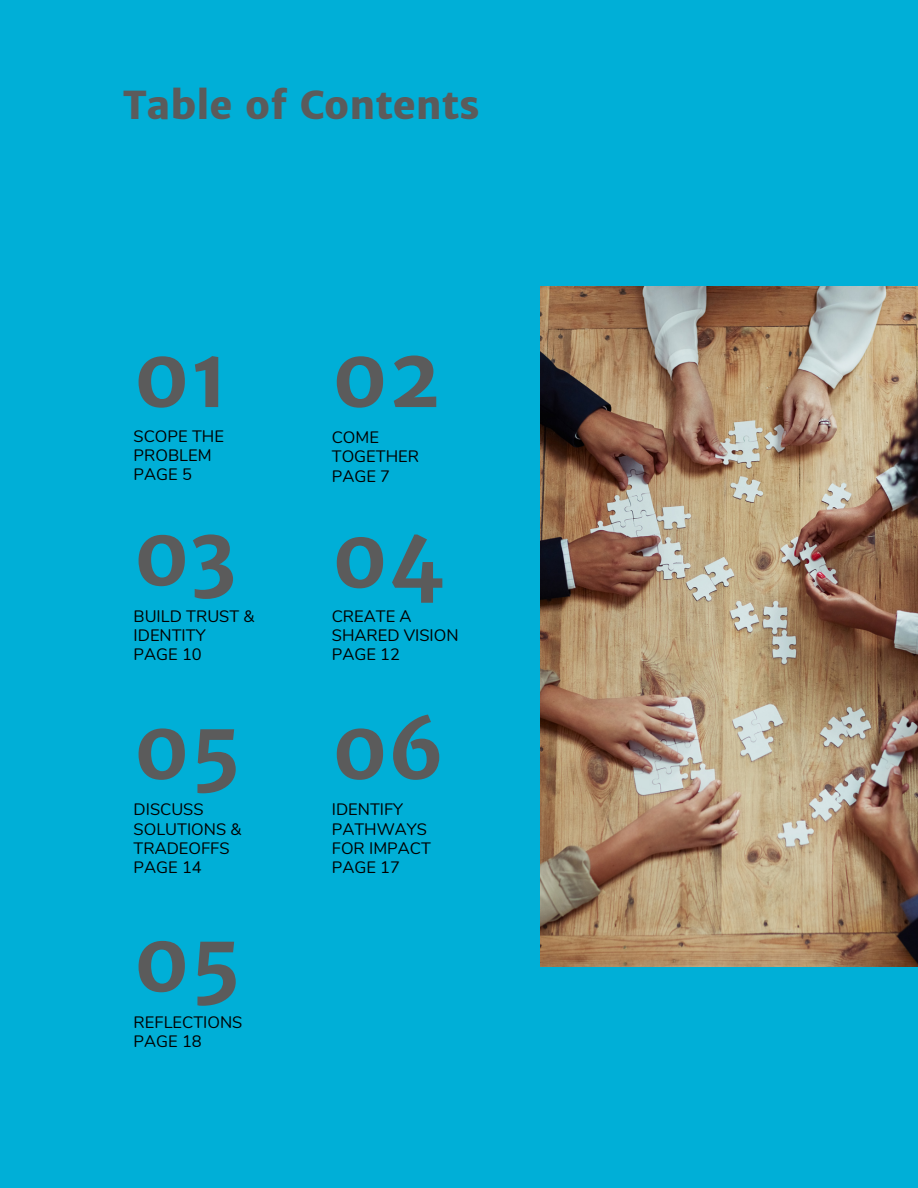
<style>
.page{position:relative;width:918px;height:1188px;background:#00afd7}
.page>*{position:absolute;margin:0;border:0;box-sizing:border-box;transform-origin:0 0}
.t1{font:700 81.75px "Merriweather Sans";color:#5b5b5b}
.t2{font:800 38.55px "Merriweather Sans";color:#5b5b5b}
.t3{font:16.5px/19.2px "Nunito";color:#000}
</style>
<div class="page">
<img style="left:540px;top:287px;width:378px;height:679px">
<p class="t2" style="left:123px;top:81px;width:358px">Table of Contents</p>
<p class="t1" style="left:134px;top:327px;width:98px">01</p>
<p class="t3" style="left:134px;top:427px;width:92px">SCOPE THE<br>PROBLEM</p>
<p class="t3" style="left:134px;top:465px;width:60px">PAGE 5</p>
<p class="t1" style="left:134px;top:505px;width:104px">03</p>
<p class="t3" style="left:134px;top:607px;width:122px">BUILD TRUST &amp;<br>IDENTITY</p>
<p class="t3" style="left:134px;top:645px;width:70px">PAGE 10</p>
<p class="t1" style="left:134px;top:699px;width:109px">05</p>
<p class="t3" style="left:134px;top:800px;width:109px">DISCUSS<br>SOLUTIONS &amp;<br>TRADEOFFS</p>
<p class="t3" style="left:134px;top:858px;width:70px">PAGE 14</p>
<p class="t1" style="left:134px;top:911px;width:109px">05</p>
<p class="t3" style="left:134px;top:1013px;width:110px">REFLECTIONS</p>
<p class="t3" style="left:134px;top:1032px;width:70px">PAGE 18</p>
<p class="t1" style="left:332px;top:327px;width:112px">02</p>
<p class="t3" style="left:332px;top:428px;width:89px">COME<br>TOGETHER</p>
<p class="t3" style="left:332px;top:466px;width:60px">PAGE 7</p>
<p class="t1" style="left:332px;top:507px;width:114px">04</p>
<p class="t3" style="left:332px;top:607px;width:128px">CREATE A<br>SHARED VISION</p>
<p class="t3" style="left:332px;top:645px;width:70px">PAGE 12</p>
<p class="t1" style="left:332px;top:699px;width:114px">06</p>
<p class="t3" style="left:332px;top:800px;width:101px">IDENTIFY<br>PATHWAYS<br>FOR IMPACT</p>
<p class="t3" style="left:332px;top:858px;width:70px">PAGE 17</p>
</div>
